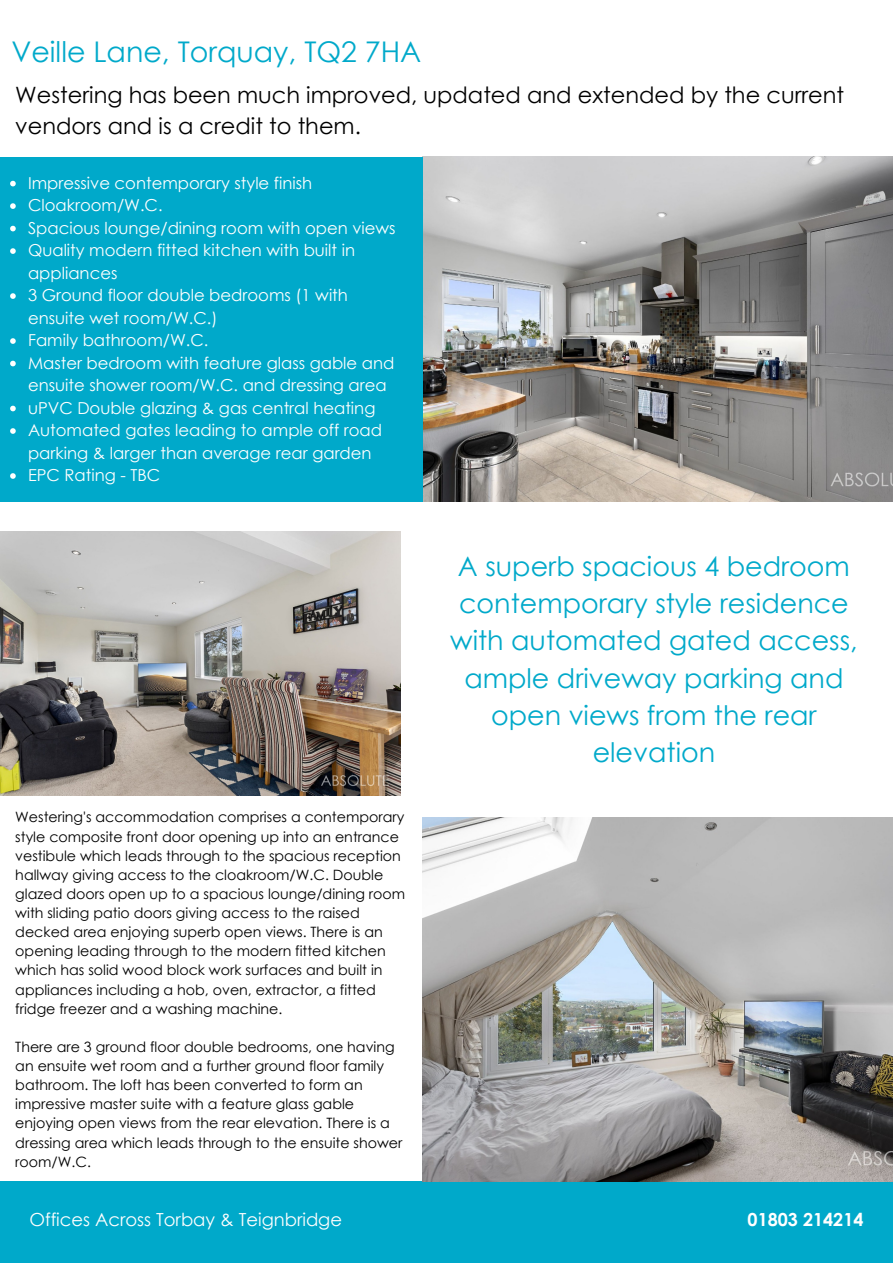
<style>
.page{position:relative;width:893px;height:1264px;background:#fff}
.page>*{position:absolute;margin:0;border:0;box-sizing:border-box;transform-origin:0 0}
.t1{font:28.5px "Century Gothic";color:#00a9ca}
.t2{font:27px/37px "Century Gothic";color:#00a9ca;text-align:center}
.t3{font:22.5px/31.5px "Century Gothic";color:#000}
.t4{font:18px "Century Gothic";color:#fff}
.t5{font:700 18px "Century Gothic";color:#fff}
.t6{font:16.5px/22.5px "Century Gothic";color:#fff}
.t7{font:14.25px/19px "Century Gothic";color:#000}
</style>
<div class="page">
<img style="left:423px;top:157px;width:469px;height:344px">
<div style="left:0;top:1181px;width:892px;height:81px;background:#00a9ca"></div>
<div style="left:0;top:157px;width:423px;height:344px;background:#00a9ca"></div>
<img style="left:0;top:531px;width:400px;height:264px">
<img style="left:423px;top:817px;width:469px;height:364px">
<svg style="left:10px;top:181px;width:6px;height:5px"></svg>
<svg style="left:10px;top:203px;width:6px;height:6px"></svg>
<svg style="left:10px;top:226px;width:6px;height:5px"></svg>
<svg style="left:10px;top:248px;width:6px;height:6px"></svg>
<svg style="left:10px;top:293px;width:6px;height:6px"></svg>
<svg style="left:10px;top:338px;width:6px;height:6px"></svg>
<svg style="left:10px;top:361px;width:6px;height:5px"></svg>
<svg style="left:10px;top:406px;width:6px;height:5px"></svg>
<svg style="left:10px;top:428px;width:6px;height:6px"></svg>
<svg style="left:10px;top:473px;width:6px;height:6px"></svg>
<h1 class="t1" style="left:11px;top:33px;width:411px">Veille Lane, Torquay, TQ2 7HA</h1>
<h3 class="t3" style="left:15px;top:78px;width:830px">Westering has been much improved, updated and extended by the current vendors and is a credit to them.</h3>
<p class="t6" style="left:28px;top:171px;width:369px">Impressive contemporary style finish Cloakroom/W.C.<br>Spacious lounge/dining room with open views Quality modern fitted kitchen with built in appliances<br>3 Ground floor double bedrooms (1 with ensuite wet room/W.C.)<br>Family bathroom/W.C.<br>Master bedroom with feature glass gable and ensuite shower room/W.C. and dressing area uPVC Double glazing &amp; gas central heating Automated gates leading to ample off road parking &amp; larger than average rear garden EPC Rating - TBC</p>
<p class="t7" style="left:15px;top:807px;width:391px">Westering's accommodation comprises a contemporary style composite front door opening up into an entrance vestibule which leads through to the spacious reception hallway giving access to the cloakroom/W.C. Double glazed doors open up to a spacious lounge/dining room with sliding patio doors giving access to the raised decked area enjoying superb open views. There is an opening leading through to the modern fitted kitchen which has solid wood block work surfaces and built in appliances including a hob, oven, extractor, a fitted fridge freezer and a washing machine.</p>
<p class="t7" style="left:15px;top:1036px;width:388px">There are 3 ground floor double bedrooms, one having an ensuite wet room and a further ground floor family bathroom. The loft has been converted to form an impressive master suite with a feature glass gable enjoying open views from the rear elevation. There is a dressing area which leads through to the ensuite shower room/W.C.</p>
<h2 class="t2" style="left:450px;top:547px;width:409px">A superb spacious 4 bedroom contemporary style residence with automated gated access, ample driveway parking and open views from the rear elevation</h2>
<p class="t4" style="left:29px;top:1208px;width:314px">Offices Across Torbay &amp; Teignbridge</p>
<p class="t5" style="left:747px;top:1208px;width:117px">01803 214214</p>
</div>
